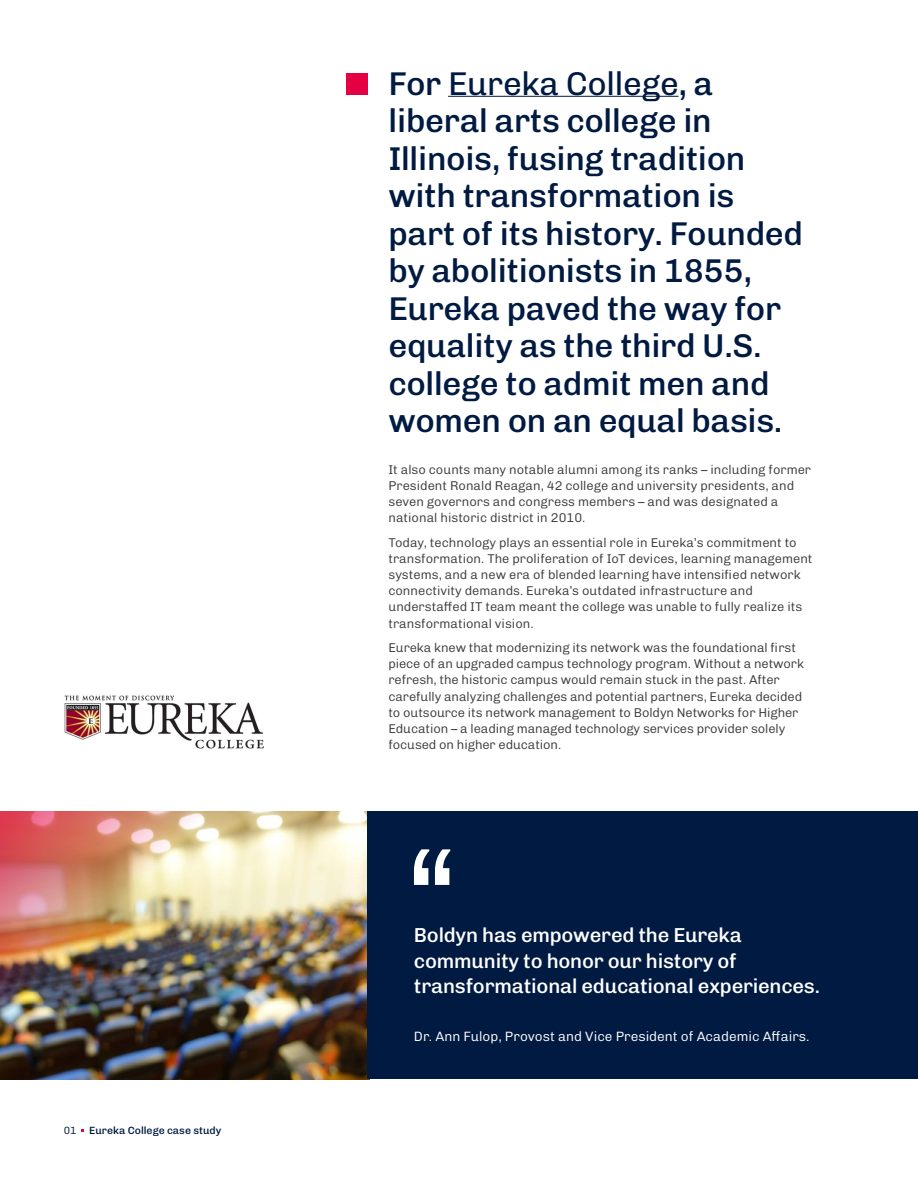
<style>
.page{position:relative;width:918px;height:1188px;background:#fff}
.page>*{position:absolute;margin:0;border:0;box-sizing:border-box;transform-origin:0 0}
.t1{font:500 33px/37.5px "Chivo";letter-spacing:-.01em;color:#001a41}
.t2{font:500 20.25px/25.5px "Chivo";letter-spacing:-.01em;color:#fff}
.t3{font:300 13.5px "Chivo";color:#fff}
.t4{font:300 12.75px/16.2px "Chivo";color:#3c3c3b}
.t5{font:500 10.5px "Chivo";color:#001a41}
.s1{font-weight:300}
.s2{font-weight:400}
</style>
<div class="page">
<hr style="left:448px;top:96px;width:231px;height:1px;background:#001a41">
<div style="left:346px;top:73px;width:21px;height:21px;background:#e50043"></div>
<img style="left:64px;top:695px;width:200px;height:54px">
<img style="left:0;top:812px;width:367px;height:267px">
<img style="left:0;top:811px;width:308px;height:233px">
<div style="left:367px;top:811px;width:551px;height:268px;background:#001a41"></div>
<svg style="left:414px;top:849px;width:36px;height:36px"></svg>
<p class="t5" style="left:64px;top:1122px;width:159px"><span class="s1">01</span> Eureka College case study</p>
<p class="t1" style="left:388px;top:63px;width:416px">For <span class="s2">Eureka College</span>, a liberal arts college in<br>Illinois, fusing tradition with transformation is part of its history. Founded by abolitionists in 1855,<br>Eureka paved the way for equality as the third U.S. college to admit men and women on an equal basis.</p>
<p class="t4" style="left:388px;top:461px;width:424px">It also counts many notable alumni among its ranks – including former President Ronald Reagan, 42 college and university presidents, and seven governors and congress members – and was designated a national historic district in 2010.</p>
<p class="t4" style="left:388px;top:534px;width:426px">Today, technology plays an essential role in Eureka’s commitment to transformation. The proliferation of IoT devices, learning management systems, and a new era of blended learning have intensified network connectivity demands. Eureka’s outdated infrastructure and understaffed IT team meant the college was unable to fully realize its transformational vision.</p>
<p class="t4" style="left:388px;top:639px;width:417px">Eureka knew that modernizing its network was the foundational first piece of an upgraded campus technology program. Without a network refresh, the historic campus would remain stuck in the past. After carefully analyzing challenges and potential partners, Eureka decided to outsource its network management to Boldyn Networks for Higher Education – a leading managed technology services provider solely focused on higher education.</p>
<h2 class="t2" style="left:414px;top:922px;width:408px">Boldyn has empowered the Eureka community to honor our history of transformational educational experiences.</h2>
<p class="t3" style="left:414px;top:1026px;width:397px">Dr. Ann Fulop, Provost and Vice President of Academic Affairs.</p>
</div>
